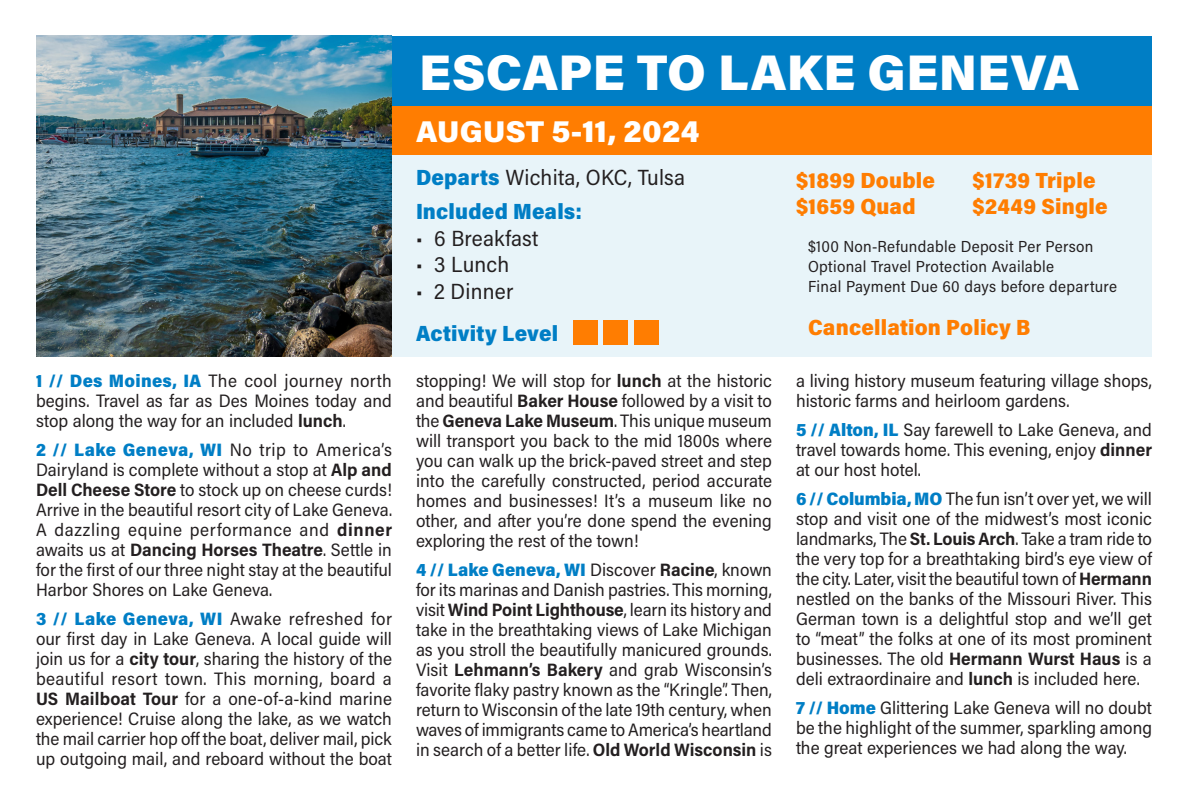
<style>
.page{position:relative;width:1188px;height:801px;background:#fff}
.page>*{position:absolute;margin:0;border:0;box-sizing:border-box;transform-origin:0 0}
.t1{font:900 50px "Acumin Pro";letter-spacing:.01em;color:#fff}
.t2{font:900 30px "Acumin Pro";letter-spacing:.01em;color:#fff}
.t3{font:900 22px "Acumin Pro Semi Cond";letter-spacing:.01em;color:#ff7d01}
.t4{font:22px "Acumin Pro Semi Cond";letter-spacing:.01em;color:#231f20}
.t5{font:900 22px "Acumin Pro Semi Cond";letter-spacing:.01em;color:#007ec5}
.Body_text{font:18px/20px "Acumin Pro Semi Cond";color:#231f20;text-align:justify}
.t6{font:16px "Acumin Pro Semi Cond";letter-spacing:.02em;color:#231f20}
.s1{font-weight:900;color:#007ec5}
.s2{font-weight:700}
</style>
<div class="page">
<img style="left:36px;top:36px;width:356px;height:321px">
<div style="left:392px;top:36px;width:760px;height:70px;background:#007ec5"></div>
<div style="left:392px;top:155px;width:760px;height:202px;background:#e8f4f9"></div>
<div style="left:392px;top:106px;width:760px;height:49px;background:#ff7d01"></div>
<div style="left:573px;top:320px;width:25px;height:25px;background:#ff7d01"></div>
<div style="left:603px;top:320px;width:25px;height:25px;background:#ff7d01"></div>
<div style="left:634px;top:320px;width:25px;height:25px;background:#ff7d01"></div>
<p class="Body_text" style="left:36px;top:370px;width:358px"><span class="s1">1 // Des Moines, IA</span> The cool journey north begins. Travel as far as Des Moines today and stop along the way for an included <span class="s2">lunch</span>.</p>
<p class="Body_text" style="left:36px;top:439px;width:358px"><span class="s1">2 // Lake Geneva, WI</span> No trip to America’s Dairyland is complete without a stop at <span class="s2">Alp and Dell Cheese Store</span> to stock up on cheese curds!<br>Arrive in the beautiful resort city of Lake Geneva.<br>A dazzling equine performance and <span class="s2">dinner </span>awaits us at <span class="s2">Dancing Horses Theatre</span>. Settle in for the first of our three night stay at the beautiful Harbor Shores on Lake Geneva.</p>
<p class="Body_text" style="left:36px;top:608px;width:358px"><span class="s1">3 // Lake Geneva, WI</span> Awake refreshed for our first day in Lake Geneva. A local guide will join us for a <span class="s2">city tour</span>, sharing the history of the beautiful resort town. This morning, board a <span class="s2">US Mailboat Tour</span> for a one-of-a-kind marine experience! Cruise along the lake, as we watch the mail carrier hop off the boat, deliver mail, pick up outgoing mail, and reboard without the boat</p>
<p class="t1" style="left:419px;top:37px;width:662px">ESCAPE TO LAKE GENEVA</p>
<p class="t2" style="left:416px;top:110px;width:285px">AUGUST 5-11, 2024</p>
<p class="t4" style="left:416px;top:162px;width:271px"><span class="s1">Departs</span> Wichita, OKC, Tulsa</p>
<p class="t5" style="left:416px;top:196px;width:168px">Included Meals:</p>
<p class="t4" style="left:416px;top:223px;width:124px">• 6 Breakfast</p>
<p class="t4" style="left:416px;top:249px;width:95px">• 3 Lunch</p>
<p class="t4" style="left:416px;top:276px;width:99px">• 2 Dinner</p>
<p class="t5" style="left:416px;top:318px;width:144px">Activity Level</p>
<p class="Body_text" style="left:416px;top:370px;width:358px">stopping! We will stop for <span class="s2">lunch</span> at the historic and beautiful <span class="s2">Baker House</span> followed by a visit to the <span class="s2">Geneva Lake Museum</span>. This unique museum will transport you back to the mid 1800s where you can walk up the brick-paved street and step into the carefully constructed, period accurate homes and businesses! It’s a museum like no other, and after you’re done spend the evening exploring the rest of the town!</p>
<p class="Body_text" style="left:416px;top:559px;width:358px"><span class="s1">4 // Lake Geneva, WI</span> Discover <span class="s2">Racine</span>, known for its marinas and Danish pastries. This morning, visit <span class="s2">Wind Point Lighthouse</span>, learn its history and take in the breathtaking views of Lake Michigan as you stroll the beautifully manicured grounds.<br>Visit <span class="s2">Lehmann’s Bakery</span> and grab Wisconsin’s favorite flaky pastry known as the “Kringle”. Then, return to Wisconsin of the late 19th century, when waves of immigrants came to America’s heartland in search of a better life. <span class="s2">Old World Wisconsin</span> is</p>
<p class="t3" style="left:796px;top:165px;width:141px">$1899 Double</p>
<p class="t3" style="left:796px;top:191px;width:121px">$1659 Quad</p>
<p class="t3" style="left:972px;top:165px;width:125px">$1739 Triple</p>
<p class="t3" style="left:972px;top:191px;width:137px">$2449 Single</p>
<p class="t6" style="left:808px;top:235px;width:287px">$100 Non-Refundable Deposit Per Person</p>
<p class="t6" style="left:808px;top:255px;width:248px">Optional Travel Protection Available</p>
<p class="t6" style="left:808px;top:275px;width:311px">Final Payment Due 60 days before departure</p>
<p class="t3" style="left:808px;top:312px;width:224px">Cancellation Policy B</p>
<p class="Body_text" style="left:796px;top:370px;width:357px">a living history museum featuring village shops, historic farms and heirloom gardens.</p>
<p class="Body_text" style="left:796px;top:419px;width:358px"><span class="s1">5 // Alton, IL</span> Say farewell to Lake Geneva, and travel towards home. This evening, enjoy <span class="s2">dinner </span>at our host hotel.</p>
<p class="Body_text" style="left:796px;top:488px;width:358px"><span class="s1">6 // Columbia, MO</span> The fun isn’t over yet, we will stop and visit one of the midwest’s most iconic landmarks, The <span class="s2">St. Louis Arch</span>. Take a tram ride to the very top for a breathtaking bird’s eye view of the city. Later, visit the beautiful town of <span class="s2">Hermann </span>nestled on the banks of the Missouri River. This German town is a delightful stop and we’ll get to “meat” the folks at one of its most prominent businesses. The old <span class="s2">Hermann Wurst Haus</span> is a deli extraordinaire and <span class="s2">lunch</span> is included here.</p>
<p class="Body_text" style="left:796px;top:697px;width:358px"><span class="s1">7 // Home</span> Glittering Lake Geneva will no doubt be the highlight of the summer, sparkling among the great experiences we had along the way.</p>
</div>
